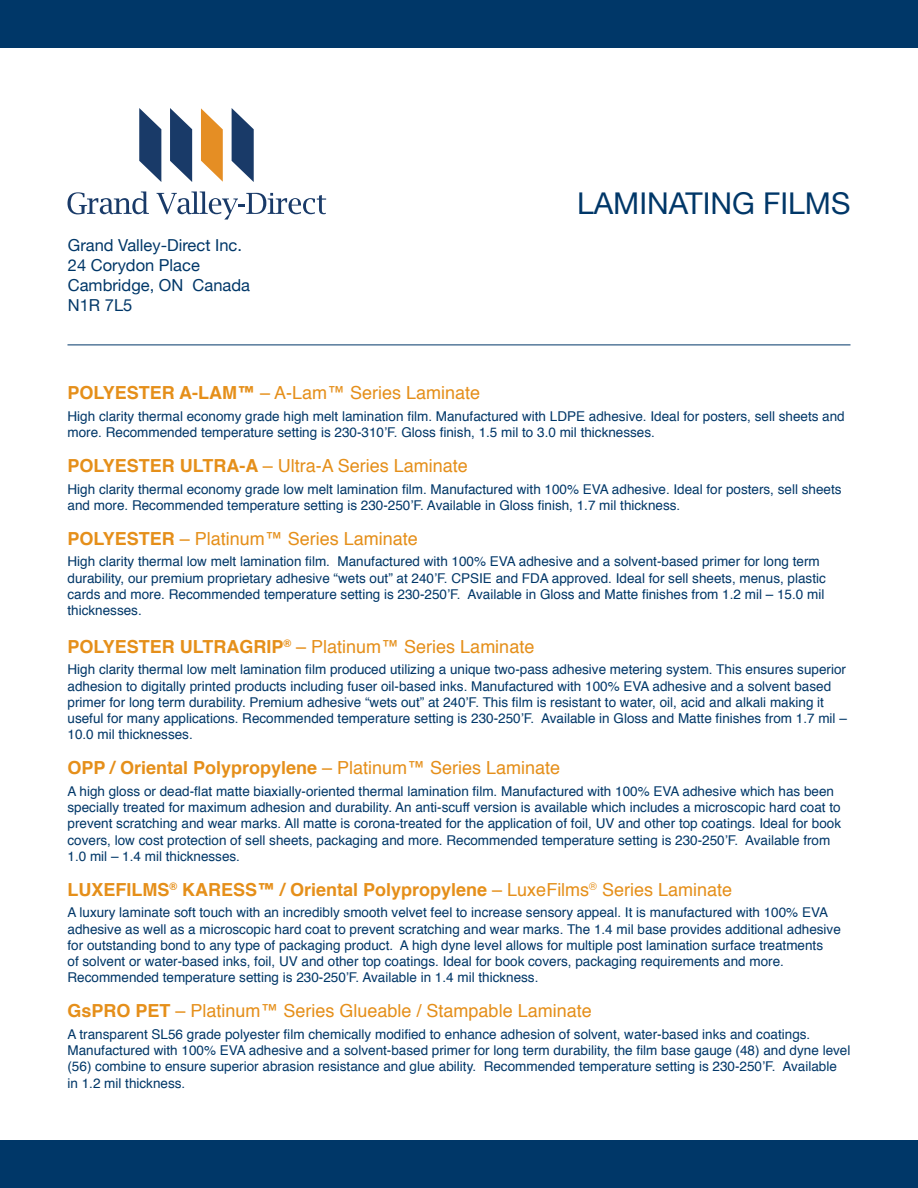
<style>
.page{position:relative;width:918px;height:1188px;background:#fff}
.page>*{position:absolute;margin:0;border:0;box-sizing:border-box;transform-origin:0 0}
.t1{font:30px "Helvetica Neue";color:#003768}
.t2{font:18px "Helvetica";color:#e58f1a}
.t3{font:700 18px "Helvetica";color:#e58f1a}
.t4{font:16.5px/19.8px "Helvetica Neue";color:#003768}
.t5{font:13.5px/16.2px "Helvetica";color:#003768}
.s1{font-weight:700}
.s2{font-weight:400}
</style>
<div class="page">
<svg style="left:139px;top:108px;width:22px;height:74px"></svg>
<svg style="left:170px;top:108px;width:22px;height:74px"></svg>
<svg style="left:201px;top:108px;width:22px;height:74px"></svg>
<svg style="left:232px;top:108px;width:22px;height:74px"></svg>
<svg style="left:68px;top:191px;width:81px;height:23px"></svg>
<svg style="left:157px;top:191px;width:169px;height:29px"></svg>
<hr style="left:68px;top:345px;width:782px;height:1px;background:#003768">
<div style="left:0;top:1140px;width:918px;height:48px;background:#003768"></div>
<div style="left:0;top:0;width:918px;height:48px;background:#003768"></div>
<p class="t4" style="left:68px;top:236px;width:184px">Grand Valley-Direct Inc.<br>24 Corydon Place<br>Cambridge, ON Canada<br>N1R 7L5</p>
<h1 class="t1" style="left:577px;top:182px;width:275px">LAMINATING FILMS</h1>
<h2 class="t2" style="left:68px;top:379px;width:414px"><span class="s1">POLYESTER A-LAM™</span> – A-Lam™ Series Laminate</h2>
<p class="t5" style="left:68px;top:408px;width:779px">High clarity thermal economy grade high melt lamination film. Manufactured with LDPE adhesive. Ideal for posters, sell sheets and more. Recommended temperature setting is 230-310’F. Gloss finish, 1.5 mil to 3.0 mil thicknesses.</p>
<h2 class="t2" style="left:68px;top:452px;width:402px"><span class="s1">POLYESTER ULTRA-A</span> – Ultra-A Series Laminate</h2>
<p class="t5" style="left:68px;top:481px;width:776px">High clarity thermal economy grade low melt lamination film. Manufactured with 100% EVA adhesive. Ideal for posters, sell sheets and more. Recommended temperature setting is 230-250’F. Available in Gloss finish, 1.7 mil thickness.</p>
<h2 class="t2" style="left:68px;top:525px;width:352px"><span class="s1">POLYESTER</span> – Platinum™ Series Laminate</h2>
<p class="t5" style="left:68px;top:554px;width:760px">High clarity thermal low melt lamination film. Manufactured with 100% EVA adhesive and a solvent-based primer for long term durability, our premium proprietary adhesive “wets out” at 240’F. CPSIE and FDA approved. Ideal for sell sheets, menus, plastic cards and more. Recommended temperature setting is 230-250’F. Available in Gloss and Matte finishes from 1.2 mil – 15.0 mil thicknesses.</p>
<h2 class="t2" style="left:68px;top:633px;width:468px"><span class="s1">POLYESTER ULTRAGRIP</span><sup>®</sup> – Platinum™ Series Laminate</h2>
<p class="t5" style="left:68px;top:662px;width:781px">High clarity thermal low melt lamination film produced utilizing a unique two-pass adhesive metering system. This ensures superior adhesion to digitally printed products including fuser oil-based inks. Manufactured with 100% EVA adhesive and a solvent based primer for long term durability. Premium adhesive “wets out” at 240’F. This film is resistant to water, oil, acid and alkali making it useful for many applications. Recommended temperature setting is 230-250’F. Available in Gloss and Matte finishes from 1.7 mil – 10.0 mil thicknesses.</p>
<h2 class="t3" style="left:68px;top:753px;width:494px">OPP / Oriental Polypropylene <span class="s2">– Platinum™ Series Laminate</span></h2>
<p class="t5" style="left:68px;top:784px;width:775px">A high gloss or dead-flat matte biaxially-oriented thermal lamination film. Manufactured with 100% EVA adhesive which has been specially treated for maximum adhesion and durability. An anti-scuff version is available which includes a microscopic hard coat to prevent scratching and wear marks. All matte is corona-treated for the application of foil, UV and other top coatings. Ideal for book covers, low cost protection of sell sheets, packaging and more. Recommended temperature setting is 230-250’F. Available from 1.0 mil – 1.4 mil thicknesses.</p>
<h2 class="t3" style="left:68px;top:875px;width:666px">LUXEFILMS<sup>®</sup> KARESS™ / Oriental Polypropylene <span class="s2">– LuxeFilms</span><sup>®</sup> <span class="s2">Series Laminate</span></h2>
<p class="t5" style="left:68px;top:905px;width:775px">A luxury laminate soft touch with an incredibly smooth velvet feel to increase sensory appeal. It is manufactured with 100% EVA adhesive as well as a microscopic hard coat to prevent scratching and wear marks. The 1.4 mil base provides additional adhesive for outstanding bond to any type of packaging product. A high dyne level allows for multiple post lamination surface treatments<br>of solvent or water-based inks, foil, UV and other top coatings. Ideal for book covers, packaging requirements and more.<br>Recommended temperature setting is 230-250’F. Available in 1.4 mil thickness.</p>
<h2 class="t2" style="left:68px;top:997px;width:526px"><span class="s1">GsPRO PET</span> – Platinum™ Series Glueable / Stampable Laminate</h2>
<p class="t5" style="left:68px;top:1027px;width:784px">A transparent SL56 grade polyester film chemically modified to enhance adhesion of solvent, water-based inks and coatings.<br>Manufactured with 100% EVA adhesive and a solvent-based primer for long term durability, the film base gauge (48) and dyne level (56) combine to ensure superior abrasion resistance and glue ability. Recommended temperature setting is 230-250’F. Available in 1.2 mil thickness.</p>
</div>
